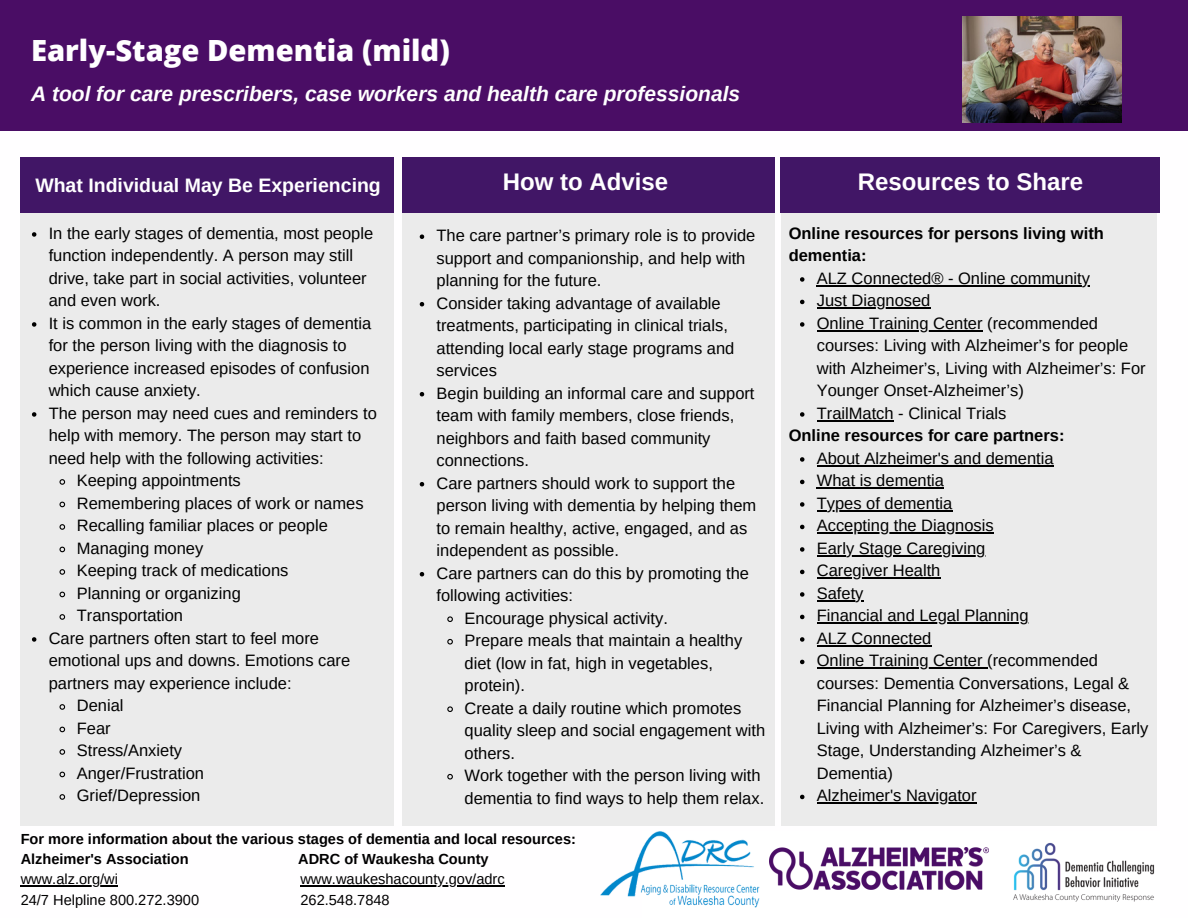
<style>
.page{position:relative;width:1188px;height:918px;background:#fff}
.page>*{position:absolute;margin:0;border:0;box-sizing:border-box;transform-origin:0 0}
.t1{font:800 29.25px "Open Sans";color:#fffeff}
.t2{font:700 24px "Arimo";color:#fffeff}
.t3{font:700 24px "Arimo";color:#fff}
.t4{font:italic 700 21px "Arimo";color:#fff}
.t5{font:700 19.5px "Arimo";color:#fff}
.t6{font:16.5px/22.5px "Arimo";color:#000}
.t7{font:700 16.5px/22.5px "Arimo";color:#000}
.t8{font:700 14.55px/20.2px "Arimo";color:#000}
.t9{font:14.55px "Arimo";color:#000}
</style>
<div class="page">
<div style="left:21px;top:158px;width:373px;height:668px;background:#ebebeb"></div>
<div style="left:403px;top:158px;width:372px;height:668px;background:#ebebeb"></div>
<div style="left:781px;top:158px;width:376px;height:668px;background:#ebebeb"></div>
<div style="left:21px;top:158px;width:373px;height:55px;background:#411666"></div>
<div style="left:403px;top:158px;width:372px;height:55px;background:#411666"></div>
<div style="left:781px;top:158px;width:379px;height:55px;background:#411666"></div>
<img style="left:1013px;top:842px;width:142px;height:59px">
<img style="left:769px;top:848px;width:220px;height:41px">
<div style="left:0;top:0;width:1188px;height:130px;background:#4a0d65"></div>
<img style="left:963px;top:17px;width:158px;height:106px">
<svg style="left:420px;top:234px;width:4px;height:5px"></svg>
<svg style="left:420px;top:302px;width:4px;height:4px"></svg>
<svg style="left:420px;top:392px;width:4px;height:4px"></svg>
<svg style="left:420px;top:482px;width:4px;height:4px"></svg>
<svg style="left:420px;top:572px;width:4px;height:4px"></svg>
<svg style="left:447px;top:616px;width:6px;height:6px"></svg>
<svg style="left:447px;top:638px;width:6px;height:7px"></svg>
<svg style="left:447px;top:706px;width:6px;height:6px"></svg>
<svg style="left:447px;top:773px;width:6px;height:7px"></svg>
<svg style="left:32px;top:232px;width:4px;height:5px"></svg>
<svg style="left:32px;top:322px;width:4px;height:5px"></svg>
<svg style="left:32px;top:412px;width:4px;height:5px"></svg>
<svg style="left:59px;top:479px;width:7px;height:6px"></svg>
<svg style="left:59px;top:501px;width:7px;height:7px"></svg>
<svg style="left:59px;top:524px;width:7px;height:6px"></svg>
<svg style="left:59px;top:546px;width:7px;height:7px"></svg>
<svg style="left:59px;top:569px;width:7px;height:6px"></svg>
<svg style="left:59px;top:591px;width:7px;height:7px"></svg>
<svg style="left:59px;top:614px;width:7px;height:6px"></svg>
<svg style="left:32px;top:637px;width:4px;height:5px"></svg>
<svg style="left:59px;top:704px;width:7px;height:6px"></svg>
<svg style="left:59px;top:726px;width:7px;height:7px"></svg>
<svg style="left:59px;top:749px;width:7px;height:6px"></svg>
<svg style="left:59px;top:771px;width:7px;height:7px"></svg>
<svg style="left:59px;top:794px;width:7px;height:6px"></svg>
<svg style="left:800px;top:277px;width:4px;height:5px"></svg>
<hr style="left:817px;top:285px;width:273px;height:1px;background:#000">
<svg style="left:800px;top:300px;width:4px;height:4px"></svg>
<hr style="left:817px;top:308px;width:113px;height:1px;background:#000">
<svg style="left:800px;top:322px;width:4px;height:5px"></svg>
<hr style="left:817px;top:330px;width:166px;height:1px;background:#000">
<svg style="left:800px;top:412px;width:4px;height:5px"></svg>
<hr style="left:817px;top:420px;width:77px;height:1px;background:#000">
<svg style="left:800px;top:457px;width:4px;height:5px"></svg>
<hr style="left:817px;top:465px;width:237px;height:1px;background:#000">
<svg style="left:800px;top:480px;width:4px;height:4px"></svg>
<hr style="left:817px;top:488px;width:127px;height:1px;background:#000">
<svg style="left:800px;top:502px;width:4px;height:5px"></svg>
<hr style="left:817px;top:510px;width:135px;height:1px;background:#000">
<svg style="left:800px;top:525px;width:4px;height:4px"></svg>
<hr style="left:817px;top:533px;width:177px;height:1px;background:#000">
<svg style="left:800px;top:547px;width:4px;height:5px"></svg>
<hr style="left:817px;top:555px;width:168px;height:1px;background:#000">
<svg style="left:800px;top:570px;width:4px;height:4px"></svg>
<hr style="left:817px;top:578px;width:123px;height:1px;background:#000">
<svg style="left:800px;top:592px;width:4px;height:5px"></svg>
<hr style="left:817px;top:600px;width:47px;height:1px;background:#000">
<svg style="left:800px;top:615px;width:4px;height:4px"></svg>
<hr style="left:817px;top:623px;width:212px;height:1px;background:#000">
<svg style="left:800px;top:637px;width:4px;height:5px"></svg>
<hr style="left:817px;top:645px;width:114px;height:1px;background:#000">
<svg style="left:800px;top:660px;width:4px;height:4px"></svg>
<hr style="left:817px;top:668px;width:170px;height:1px;background:#000">
<svg style="left:800px;top:795px;width:4px;height:4px"></svg>
<hr style="left:817px;top:803px;width:160px;height:1px;background:#000">
<hr style="left:21px;top:885px;width:97px;height:2px;background:#000">
<hr style="left:300px;top:885px;width:205px;height:2px;background:#000">
<img style="left:600px;top:831px;width:160px;height:77px">
<h1 class="t1" style="left:31px;top:30px;width:420px">Early-Stage Dementia (mild)</h1>
<p class="t4" style="left:31px;top:82px;width:711px">A tool for care prescribers, case workers and health care professionals</p>
<p class="t5" style="left:35px;top:174px;width:347px">What Individual May Be Experiencing</p>
<h2 class="t3" style="left:503px;top:168px;width:167px">How to Advise</h2>
<h2 class="t2" style="left:858px;top:168px;width:227px">Resources to Share</h2>
<p class="t6" style="left:49px;top:222px;width:326px">In the early stages of dementia, most people</p>
<p class="t6" style="left:49px;top:244px;width:306px">function independently. A person may still</p>
<p class="t6" style="left:49px;top:267px;width:320px">drive, take part in social activities, volunteer</p>
<p class="t6" style="left:49px;top:289px;width:113px">and even work.</p>
<p class="t6" style="left:49px;top:312px;width:324px">It is common in the early stages of dementia</p>
<p class="t6" style="left:49px;top:334px;width:299px">for the person living with the diagnosis to</p>
<p class="t6" style="left:49px;top:357px;width:322px">experience increased episodes of confusion</p>
<p class="t6" style="left:49px;top:379px;width:154px">which cause anxiety.</p>
<p class="t6" style="left:49px;top:402px;width:330px">The person may need cues and reminders to</p>
<p class="t6" style="left:49px;top:424px;width:314px">help with memory. The person may start to</p>
<p class="t6" style="left:49px;top:447px;width:276px">need help with the following activities:</p>
<p class="t6" style="left:77px;top:469px;width:166px">Keeping appointments</p>
<p class="t6" style="left:77px;top:492px;width:288px">Remembering places of work or names</p>
<p class="t6" style="left:77px;top:514px;width:253px">Recalling familiar places or people</p>
<p class="t6" style="left:77px;top:537px;width:128px">Managing money</p>
<p class="t6" style="left:77px;top:559px;width:213px">Keeping track of medications</p>
<p class="t6" style="left:77px;top:582px;width:166px">Planning or organizing</p>
<p class="t6" style="left:77px;top:604px;width:108px">Transportation</p>
<p class="t6" style="left:49px;top:627px;width:272px">Care partners often start to feel more</p>
<p class="t6" style="left:49px;top:649px;width:303px">emotional ups and downs. Emotions care</p>
<p class="t6" style="left:49px;top:672px;width:244px">partners may experience include:</p>
<p class="t6" style="left:77px;top:694px;width:48px">Denial</p>
<p class="t6" style="left:77px;top:717px;width:35px">Fear</p>
<p class="t6" style="left:77px;top:739px;width:107px">Stress/Anxiety</p>
<p class="t6" style="left:77px;top:762px;width:129px">Anger/Frustration</p>
<p class="t6" style="left:77px;top:784px;width:125px">Grief/Depression</p>
<p class="t6" style="left:437px;top:224px;width:320px">The care partner’s primary role is to provide</p>
<p class="t6" style="left:437px;top:247px;width:310px">support and companionship, and help with</p>
<p class="t6" style="left:437px;top:269px;width:166px">planning for the future.</p>
<p class="t6" style="left:437px;top:292px;width:286px">Consider taking advantage of available</p>
<p class="t6" style="left:437px;top:314px;width:293px">treatments, participating in clinical trials,</p>
<p class="t6" style="left:437px;top:337px;width:299px">attending local early stage programs and</p>
<p class="t6" style="left:437px;top:359px;width:62px">services</p>
<p class="t6" style="left:437px;top:382px;width:320px">Begin building an informal care and support</p>
<p class="t6" style="left:437px;top:404px;width:299px">team with family members, close friends,</p>
<p class="t6" style="left:437px;top:427px;width:276px">neighbors and faith based community</p>
<p class="t6" style="left:437px;top:449px;width:94px">connections.</p>
<p class="t6" style="left:437px;top:472px;width:300px">Care partners should work to support the</p>
<p class="t6" style="left:437px;top:494px;width:321px">person living with dementia by helping them</p>
<p class="t6" style="left:437px;top:517px;width:312px">to remain healthy, active, engaged, and as</p>
<p class="t6" style="left:437px;top:539px;width:184px">independent as possible.</p>
<p class="t6" style="left:437px;top:562px;width:314px">Care partners can do this by promoting the</p>
<p class="t6" style="left:437px;top:584px;width:138px">following activities:</p>
<p class="t6" style="left:465px;top:607px;width:205px">Encourage physical activity.</p>
<p class="t6" style="left:465px;top:629px;width:279px">Prepare meals that maintain a healthy</p>
<p class="t6" style="left:465px;top:652px;width:250px">diet (low in fat, high in vegetables,</p>
<p class="t6" style="left:465px;top:674px;width:62px">protein).</p>
<p class="t6" style="left:465px;top:697px;width:278px">Create a daily routine which promotes</p>
<p class="t6" style="left:465px;top:719px;width:302px">quality sleep and social engagement with</p>
<p class="t6" style="left:465px;top:742px;width:52px">others.</p>
<p class="t6" style="left:465px;top:764px;width:298px">Work together with the person living with</p>
<p class="t6" style="left:465px;top:787px;width:301px">dementia to find ways to help them relax.</p>
<p class="t8" style="left:21px;top:829px;width:557px">For more information about the various stages of dementia and local resources:<br>Alzheimer's Association</p>
<p class="t8" style="left:298px;top:849px;width:192px">ADRC of Waukesha County</p>
<p class="t9" style="left:21px;top:871px;width:99px">www.alz.org/wi</p>
<p class="t9" style="left:300px;top:871px;width:206px">www.waukeshacounty.gov/adrc</p>
<p class="t9" style="left:21px;top:891px;width:180px">24/7 Helpline 800.272.3900</p>
<p class="t9" style="left:300px;top:891px;width:91px">262.548.7848</p>
<p class="t7" style="left:789px;top:222px;width:317px">Online resources for persons living with dementia:</p>
<p class="t6" style="left:817px;top:267px;width:330px">ALZ Connected® - Online community<br>Just Diagnosed<br>Online Training Center (recommended courses: Living with Alzheimer’s for people with Alzheimer’s, Living with Alzheimer’s: For Younger Onset-Alzheimer’s)<br>TrailMatch - Clinical Trials</p>
<p class="t6" style="left:817px;top:447px;width:333px">About Alzheimer's and dementia<br>What is dementia<br>Types of dementia<br>Accepting the Diagnosis<br>Early Stage Caregiving<br>Caregiver Health<br>Safety<br>Financial and Legal Planning<br>ALZ Connected<br>Online Training Center (recommended courses: Dementia Conversations, Legal &amp;<br>Financial Planning for Alzheimer’s disease,<br>Living with Alzheimer’s: For Caregivers, Early<br>Stage, Understanding Alzheimer’s &amp;<br>Dementia)<br>Alzheimer's Navigator</p>
<p class="t7" style="left:789px;top:424px;width:277px">Online resources for care partners:</p>
</div>
